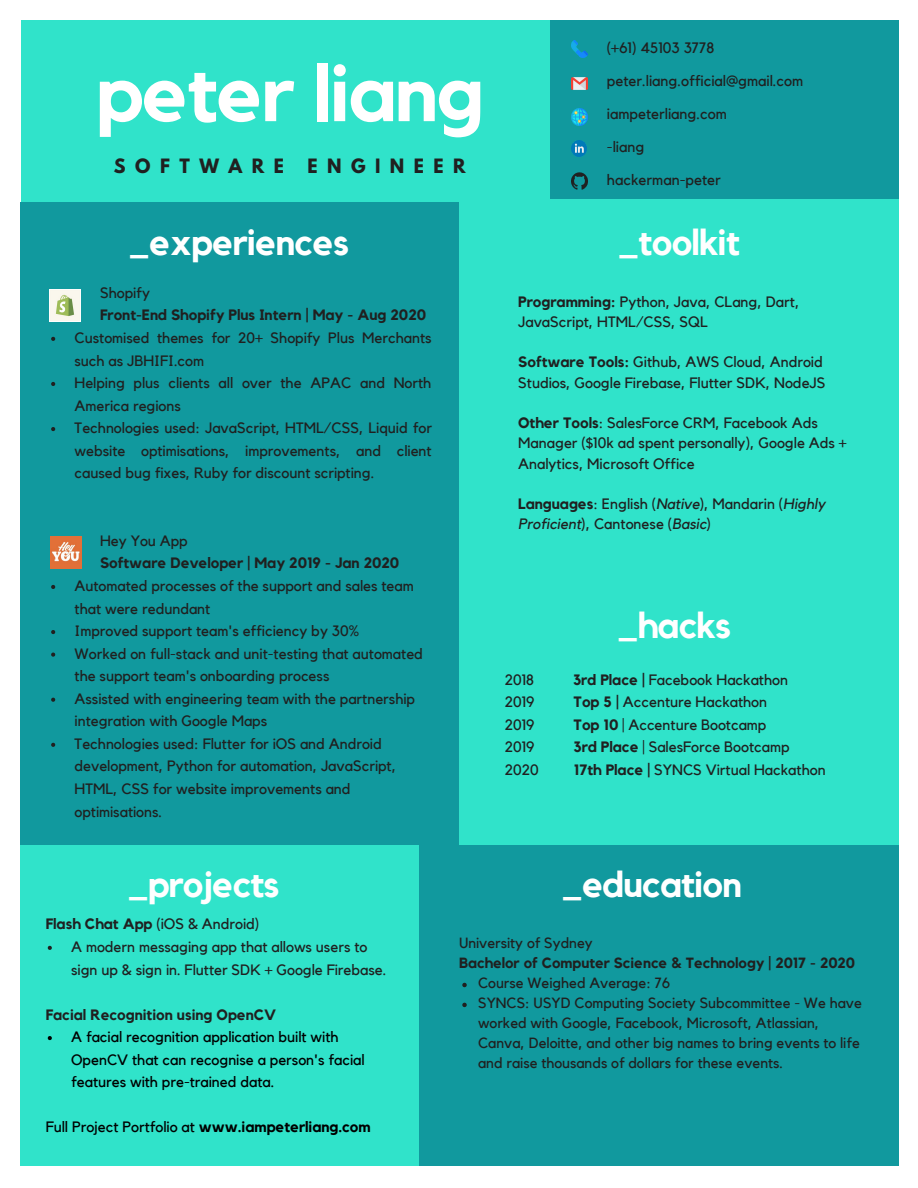
<style>
.page{position:relative;width:918px;height:1188px;background:#fff}
.page>*{position:absolute;margin:0;border:0;box-sizing:border-box;transform-origin:0 0}
.t1{font:700 79.5px "Kollektif";letter-spacing:-.02em;color:#fff}
.t2{font:700 36px "Kollektif";letter-spacing:-.02em;color:#fff}
.t3{font:700 17.55px "League Spartan";letter-spacing:.54em;color:#202020}
.t4{font:15px/22.5px "Kollektif";color:#202020}
.t5{font:15px/22.5px "Kollektif";color:#000}
.t6{font:700 15px "Kollektif";color:#202020}
.t7{font:14.7px/20px "Kollektif";color:#202020}
.t8{font:700 14.7px "Kollektif";color:#202020}
.s1{font-weight:700}
.s2{font-style:italic}
</style>
<div class="page">
<div style="left:21px;top:21px;width:538px;height:186px;background:#30e3ca"></div>
<div style="left:550px;top:21px;width:349px;height:186px;background:#11999e"></div>
<div style="left:21px;top:202px;width:443px;height:657px;background:#11999e"></div>
<div style="left:21px;top:845px;width:406px;height:321px;background:#30e3ca"></div>
<div style="left:419px;top:841px;width:480px;height:325px;background:#11999e"></div>
<div style="left:459px;top:199px;width:440px;height:646px;background:#30e3ca"></div>
<img style="left:571px;top:40px;width:17px;height:17px">
<img style="left:571px;top:172px;width:17px;height:17px">
<img style="left:571px;top:108px;width:17px;height:17px">
<img style="left:571px;top:141px;width:16px;height:15px">
<img style="left:571px;top:77px;width:16px;height:13px">
<svg style="left:48px;top:946px;width:4px;height:4px"></svg>
<svg style="left:48px;top:1036px;width:4px;height:4px"></svg>
<img style="left:49px;top:290px;width:32px;height:31px">
<img style="left:50px;top:536px;width:32px;height:33px">
<svg style="left:51px;top:337px;width:4px;height:4px"></svg>
<svg style="left:51px;top:382px;width:4px;height:4px"></svg>
<svg style="left:51px;top:427px;width:4px;height:4px"></svg>
<svg style="left:51px;top:585px;width:4px;height:4px"></svg>
<svg style="left:51px;top:630px;width:4px;height:4px"></svg>
<svg style="left:51px;top:653px;width:4px;height:4px"></svg>
<svg style="left:51px;top:698px;width:4px;height:4px"></svg>
<svg style="left:51px;top:743px;width:4px;height:4px"></svg>
<svg style="left:462px;top:983px;width:5px;height:4px"></svg>
<svg style="left:462px;top:1003px;width:5px;height:4px"></svg>
<h1 class="t1" style="left:96px;top:57px;width:389px">peter liang</h1>
<p class="t3" style="left:114px;top:157px;width:171px">SOFTWARE</p>
<p class="t3" style="left:308px;top:157px;width:160px">ENGINEER</p>
<h2 class="t2" style="left:128px;top:226px;width:222px">_experiences</h2>
<p class="t4" style="left:100px;top:282px;width:51px">Shopify</p>
<p class="t6" style="left:100px;top:308px;width:328px">Front-End Shopify Plus Intern | May - Aug 2020</p>
<p class="t4" style="left:75px;top:327px;width:359px">Customised themes for 20+ Shopify Plus Merchants such as JBHIFI.com<br>Helping plus clients all over the APAC and North America regions<br>Technologies used: JavaScript, HTML/CSS, Liquid for website optimisations, improvements, and client caused bug fixes, Ruby for discount scripting.</p>
<p class="t4" style="left:100px;top:530px;width:89px">Hey You App</p>
<p class="t6" style="left:100px;top:556px;width:301px">Software Developer | May 2019 - Jan 2020</p>
<p class="t4" style="left:75px;top:575px;width:350px">Automated processes of the support and sales team that were redundant<br>Improved support team's efficiency by 30%<br>Worked on full-stack and unit-testing that automated the support team's onboarding process<br>Assisted with engineering team with the partnership integration with Google Maps<br>Technologies used: Flutter for iOS and Android development, Python for automation, JavaScript, HTML, CSS for website improvements and optimisations.</p>
<h2 class="t2" style="left:128px;top:867px;width:154px">_projects</h2>
<p class="t4" style="left:46px;top:914px;width:215px"><span class="s1">Flash Chat App</span> (iOS &amp; Android)</p>
<p class="t4" style="left:607px;top:32px;width:198px;line-height:33px">(+61) 45103 3778 peter.liang.official@gmail.com iampeterliang.com<br>-liang<br>hackerman-peter</p>
<h2 class="t2" style="left:618px;top:226px;width:123px">_toolkit</h2>
<p class="t4" style="left:518px;top:292px;width:283px;line-height:20.2px"><span class="s1">Programming:</span> Python, Java, CLang, Dart,<br>JavaScript, HTML/CSS, SQL</p>
<p class="t4" style="left:518px;top:353px;width:309px;line-height:20.2px"><span class="s1">Software Tools:</span> Github, AWS Cloud, Android<br>Studios, Google Firebase, Flutter SDK, NodeJS</p>
<p class="t4" style="left:518px;top:413px;width:330px;line-height:20.2px"><span class="s1">Other Tools</span>: SalesForce CRM, Facebook Ads<br>Manager ($10k ad spent personally), Google Ads +<br>Analytics, Microsoft Office</p>
<p class="t4" style="left:518px;top:494px;width:309px;line-height:20.2px"><span class="s1">Languages</span>: English (<span class="s2">Native</span>), Mandarin (<span class="s2">Highly<br>Proficient</span>), Cantonese (<span class="s2">Basic</span>)</p>
<h2 class="t2" style="left:617px;top:608px;width:115px">_hacks</h2>
<p class="t4" style="left:505px;top:669px;width:31px">2018</p>
<p class="t4" style="left:573px;top:669px;width:217px"><span class="s1">3rd Place |</span> Facebook Hackathon</p>
<p class="t4" style="left:505px;top:691px;width:31px">2019</p>
<p class="t4" style="left:574px;top:691px;width:195px"><span class="s1">Top 5 |</span> Accenture Hackathon</p>
<p class="t4" style="left:505px;top:714px;width:31px">2019</p>
<p class="t4" style="left:574px;top:714px;width:194px"><span class="s1">Top 10</span> | Accenture Bootcamp</p>
<p class="t4" style="left:505px;top:736px;width:31px">2019</p>
<p class="t4" style="left:574px;top:736px;width:217px"><span class="s1">3rd Place</span> | SalesForce Bootcamp</p>
<p class="t4" style="left:505px;top:759px;width:35px">2020</p>
<p class="t4" style="left:574px;top:759px;width:253px"><span class="s1">17th Place |</span> SYNCS Virtual Hackathon</p>
<h2 class="t2" style="left:561px;top:867px;width:182px">_education</h2>
<p class="t4" style="left:71px;top:936px;width:317px">A modern messaging app that allows users to sign up &amp; sign in. Flutter SDK + Google Firebase.</p>
<p class="t6" style="left:46px;top:1007px;width:232px">Facial Recognition using OpenCV</p>
<p class="t5" style="left:71px;top:1026px;width:295px">A facial recognition application built with<br>OpenCV that can recognise a person's facial features with pre-trained data.</p>
<p class="t5" style="left:46px;top:1117px;width:327px">Full Project Portfolio at <span class="s1">www.iampeterliang.com</span></p>
<p class="t7" style="left:459px;top:934px;width:135px">University of Sydney</p>
<p class="t8" style="left:459px;top:957px;width:398px">Bachelor of Computer Science &amp; Technology | 2017 - 2020</p>
<p class="t7" style="left:478px;top:974px;width:385px">Course Weighed Average: 76<br>SYNCS: USYD Computing Society Subcommittee - We have worked with Google, Facebook, Microsoft, Atlassian, Canva, Deloitte, and other big names to bring events to life and raise thousands of dollars for these events.</p>
</div>
